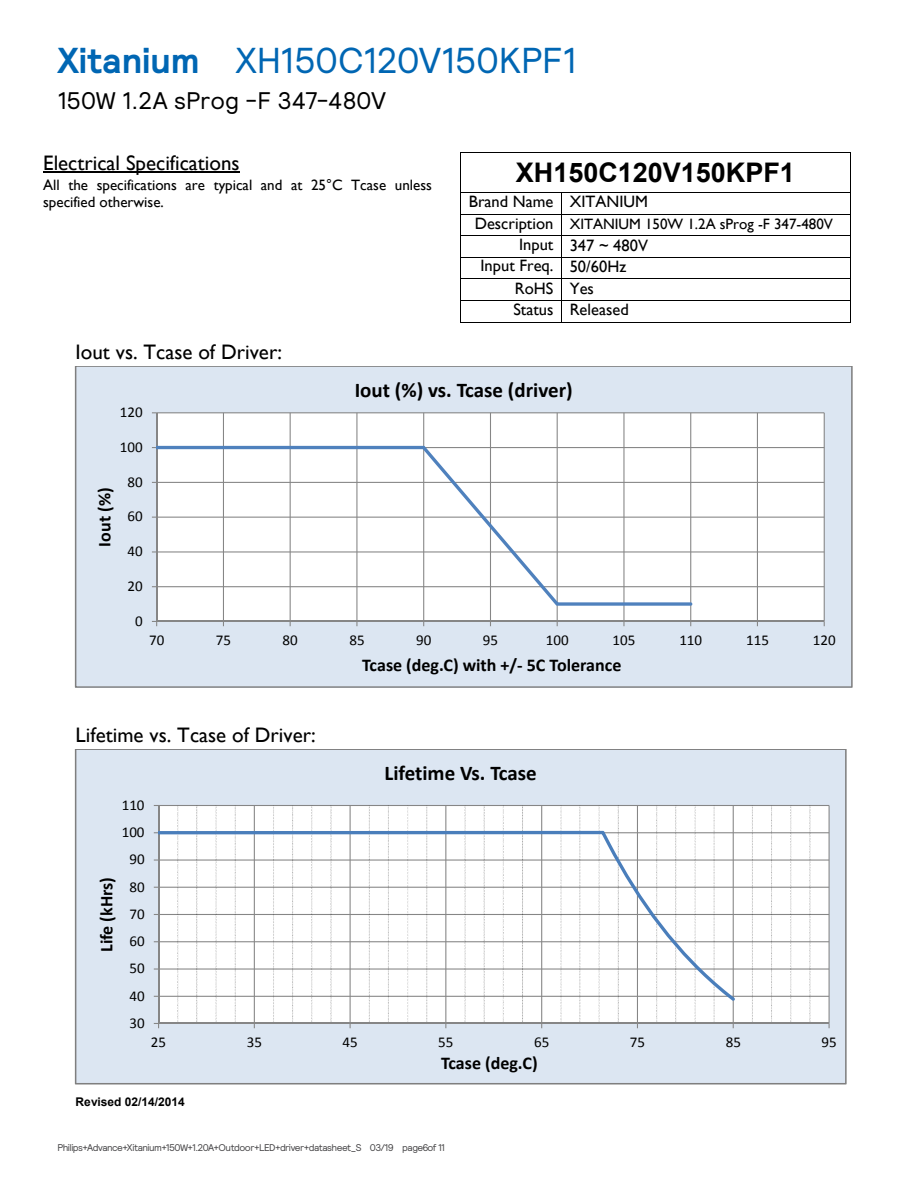
<style>
.page{position:relative;width:918px;height:1188px;background:#fff}
.page>*{position:absolute;margin:0;border:0;box-sizing:border-box;transform-origin:0 0}
.t1{font:36px "Relative";letter-spacing:-.01em;color:#0066b3}
.t2{font:700 27px "Arial";color:#000}
.t3{font:24px "Relative";letter-spacing:-.01em;color:#000}
.t4{font:21px "Gill Sans";color:#000}
.t5{font:700 21px "Calibri";color:#000}
.t6{font:700 18px "Calibri";color:#000}
.t7{font:16.5px/20.9px "Gill Sans";color:#000}
.t8{font:15px/17.4px "Gill Sans";color:#000}
.t9{font:15px "Calibri";color:#000}
.t10{font:700 12px "Arial";color:#000}
.t11{font:9.75px "Relative";letter-spacing:-.05em;color:#464547}
.s1{font-weight:700}
.s2{font-size:16.5px}
</style>
<div class="page">
<hr style="left:43px;top:172px;width:197px;height:1px;background:#000">
<hr style="left:460px;top:152px;width:391px;height:1px;background:#000">
<hr style="left:460px;top:153px;width:1px;height:39px;background:#000">
<hr style="left:850px;top:153px;width:1px;height:39px;background:#000">
<hr style="left:460px;top:192px;width:102px;height:1px;background:#000">
<hr style="left:562px;top:192px;width:288px;height:1px;background:#000">
<hr style="left:460px;top:214px;width:102px;height:1px;background:#000">
<hr style="left:562px;top:214px;width:288px;height:1px;background:#000">
<hr style="left:460px;top:235px;width:102px;height:1px;background:#000">
<hr style="left:562px;top:235px;width:288px;height:1px;background:#000">
<hr style="left:460px;top:257px;width:102px;height:1px;background:#000">
<hr style="left:562px;top:257px;width:288px;height:1px;background:#000">
<hr style="left:460px;top:279px;width:102px;height:1px;background:#000">
<hr style="left:562px;top:279px;width:288px;height:1px;background:#000">
<hr style="left:460px;top:300px;width:102px;height:1px;background:#000">
<hr style="left:562px;top:300px;width:288px;height:1px;background:#000">
<svg style="left:460px;top:193px;width:1px;height:129px"></svg>
<hr style="left:460px;top:322px;width:101px;height:1px;background:#000">
<svg style="left:561px;top:193px;width:1px;height:130px"></svg>
<hr style="left:562px;top:322px;width:288px;height:1px;background:#000">
<svg style="left:850px;top:192px;width:1px;height:131px"></svg>
<svg style="left:75px;top:366px;width:778px;height:322px"></svg>
<svg style="left:75px;top:749px;width:772px;height:335px"></svg>
<h1 class="t1" style="left:57px;top:37px;width:521px"><span class="s1">Xitanium</span> XH150C120V150KPF1</h1>
<h3 class="t3" style="left:57px;top:85px;width:330px">150W 1.2A sProg -F 347-480V</h3>
<h3 class="t4" style="left:43px;top:151px;width:198px">Electrical Specifications</h3>
<p class="t8" style="left:43px;top:176px;width:390px">All the specifications are typical and at 25°C Tcase unless specified otherwise.</p>
<h3 class="t4" style="left:76px;top:340px;width:208px">Iout vs. Tcase of Driver:</h3>
<h2 class="t2" style="left:516px;top:155px;width:281px">XH150C120V150KPF1</h2>
<p class="t7" style="left:469px;top:192px;width:181px">Brand Name XITANIUM</p>
<p class="t8" style="left:475px;top:215px;width:360px"><span class="s2">Description</span> XITANIUM 150W 1.2A sProg -F 347-480V</p>
<p class="t7" style="left:480px;top:235px;width:169px;text-indent:39px">Input 347 ~ 480V<br>Input Freq. 50/60Hz</p>
<p class="t7" style="left:513px;top:278px;width:117px;line-height:21.6px">RoHS Yes<br>Status Released</p>
<p class="t9" style="left:120px;top:403px;width:24px">120</p>
<p class="t9" style="left:120px;top:437px;width:24px">100</p>
<p class="t6" style="left:93px;top:547px;width:60px;rotate:-90deg">Iout (%)</p>
<p class="t9" style="left:128px;top:472px;width:17px">80</p>
<p class="t9" style="left:128px;top:507px;width:17px">60</p>
<p class="t9" style="left:128px;top:542px;width:17px">40</p>
<p class="t9" style="left:128px;top:577px;width:17px">20</p>
<p class="t9" style="left:135px;top:611px;width:9px">0</p>
<h3 class="t5" style="left:355px;top:377px;width:219px">Iout (%) vs. Tcase (driver)</h3>
<p class="t9" style="left:149px;top:631px;width:17px">70</p>
<p class="t9" style="left:216px;top:631px;width:17px">75</p>
<p class="t9" style="left:283px;top:631px;width:17px">80</p>
<p class="t9" style="left:349px;top:631px;width:17px">85</p>
<p class="t9" style="left:416px;top:631px;width:17px">90</p>
<p class="t9" style="left:483px;top:631px;width:17px">95</p>
<p class="t9" style="left:546px;top:631px;width:24px">100</p>
<p class="t9" style="left:613px;top:631px;width:24px">105</p>
<p class="t9" style="left:679px;top:631px;width:24px">110</p>
<p class="t9" style="left:746px;top:631px;width:24px">115</p>
<p class="t9" style="left:813px;top:631px;width:24px">120</p>
<h3 class="t4" style="left:76px;top:723px;width:242px">Lifetime vs. Tcase of Driver:</h3>
<p class="t9" style="left:122px;top:795px;width:24px">110</p>
<p class="t9" style="left:122px;top:823px;width:24px">100</p>
<p class="t6" style="left:95px;top:952px;width:77px;rotate:-90deg">Life (kHrs)</p>
<p class="t9" style="left:129px;top:850px;width:17px">90</p>
<p class="t9" style="left:129px;top:877px;width:17px">80</p>
<p class="t9" style="left:129px;top:904px;width:17px">70</p>
<p class="t9" style="left:129px;top:932px;width:17px">60</p>
<p class="t9" style="left:129px;top:959px;width:17px">50</p>
<p class="t9" style="left:129px;top:986px;width:17px">40</p>
<p class="t9" style="left:129px;top:1013px;width:17px">30</p>
<p class="t6" style="left:362px;top:653px;width:261px">Tcase (deg.C) with +/‐ 5C Tolerance</p>
<h3 class="t5" style="left:384px;top:760px;width:154px">Lifetime Vs. Tcase</h3>
<p class="t9" style="left:151px;top:1033px;width:17px">25</p>
<p class="t9" style="left:247px;top:1033px;width:17px">35</p>
<p class="t9" style="left:343px;top:1033px;width:17px">45</p>
<p class="t9" style="left:438px;top:1033px;width:17px">55</p>
<p class="t9" style="left:534px;top:1033px;width:17px">65</p>
<p class="t9" style="left:630px;top:1033px;width:17px">75</p>
<p class="t9" style="left:726px;top:1033px;width:17px">85</p>
<p class="t9" style="left:821px;top:1033px;width:17px">95</p>
<p class="t10" style="left:76px;top:1094px;width:111px">Revised 02/14/2014</p>
<p class="t6" style="left:441px;top:1051px;width:98px">Tcase (deg.C)</p>
<p class="t11" style="left:57px;top:1141px;width:389px">Philips+Advance+Xitanium+150W+1.20A+Outdoor+LED+driver+datasheet_S 03/19 page 6 of 11</p>
</div>
